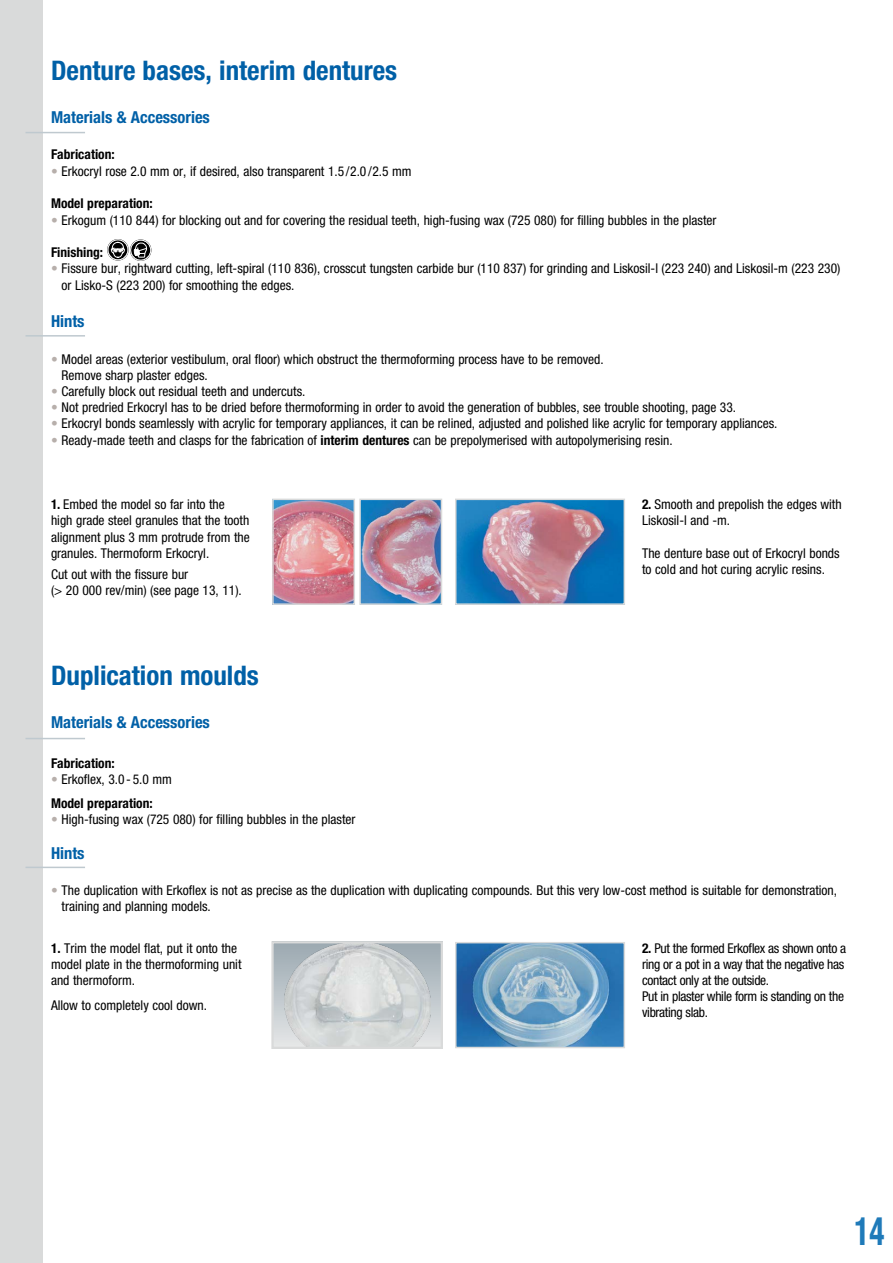
<style>
.page{position:relative;width:893px;height:1263px;background:#fff}
.page>*{position:absolute;margin:0;border:0;box-sizing:border-box;transform-origin:0 0}
.t1{font:700 condensed 39px "Helvetica Neue";color:#1f7ab9;scale:.8 1}
.t2{font:700 condensed 27px "Helvetica Neue";color:#0060a7}
.t3{font:700 condensed 16.5px "Helvetica Neue";color:#0060a7}
.t4{font:condensed 13.5px/16.2px "Helvetica Neue";color:#000}
.t5{font:condensed 13.5px/16.2px "Helvetica Neue";letter-spacing:-.025em;color:#000}
.t6{font:700 condensed 13.5px "Helvetica Neue";color:#000}
.s1{color:#b7afab}
.s2{font-weight:700}
</style>
<div class="page">
<div style="left:272px;top:942px;width:170px;height:106px;background:linear-gradient(to bottom,#9aa8b0,#e5e6e7)"></div>
<div style="left:271px;top:941px;width:172px;height:108px;border:2px solid #d9dada"></div>
<img style="left:284px;top:945px;width:146px;height:100px">
<div style="left:272px;top:942px;width:170px;height:106px;border:2px solid #d9dada"></div>
<img style="left:458px;top:945px;width:164px;height:100px">
<div style="left:455px;top:942px;width:170px;height:106px;border:2px solid #d9dada"></div>
<img style="left:275px;top:502px;width:77px;height:100px">
<div style="left:272px;top:499px;width:83px;height:106px;border:2px solid #d9dada"></div>
<img style="left:362px;top:502px;width:77px;height:100px">
<div style="left:359px;top:499px;width:83px;height:106px;border:2px solid #d9dada"></div>
<img style="left:458px;top:502px;width:164px;height:100px">
<div style="left:455px;top:499px;width:170px;height:106px;border:2px solid #d9dada"></div>
<div style="left:0;top:0;width:43px;height:1263px;background:#d9dada"></div>
<hr style="left:26px;top:132px;width:59px;height:1px;background:#bfc9cf">
<hr style="left:26px;top:335px;width:59px;height:2px;background:#bfc9cf">
<hr style="left:26px;top:738px;width:59px;height:1px;background:#bfc9cf">
<hr style="left:26px;top:867px;width:59px;height:1px;background:#bfc9cf">
<svg style="left:108px;top:240px;width:20px;height:20px"></svg>
<div style="left:108px;top:240px;width:20px;height:20px;border:1px solid #fff;border-radius:50%"></div>
<svg style="left:110px;top:241px;width:15px;height:17px"></svg>
<svg style="left:131px;top:240px;width:20px;height:20px"></svg>
<div style="left:130px;top:240px;width:21px;height:20px;border:1px solid #000;border-radius:50%"></div>
<div style="left:131px;top:240px;width:20px;height:20px;border:1px solid #fff;border-radius:50%"></div>
<svg style="left:134px;top:242px;width:13px;height:16px"></svg>
<h2 class="t2" style="left:51px;top:55px;width:348px">Denture bases, interim dentures</h2>
<p class="t3" style="left:51px;top:107px;width:160px">Materials &amp; Accessories</p>
<p class="t6" style="left:51px;top:146px;width:65px">Fabrication:</p>
<p class="t4" style="left:51px;top:163px;width:362px"><span class="s1">•</span> Erkocryl rose 2.0 mm or, if desired, also transparent 1.5 /2.0 /2.5 mm</p>
<p class="t6" style="left:51px;top:195px;width:103px">Model preparation:</p>
<p class="t4" style="left:51px;top:212px;width:667px"><span class="s1">•</span> Erkogum (110 844) for blocking out and for covering the residual teeth, high-fusing wax (725 080) for filling bubbles in the plaster</p>
<p class="t6" style="left:51px;top:244px;width:54px">Finishing:</p>
<p class="t4" style="left:62px;top:260px;width:780px;text-indent:-11px"><span class="s1">•</span> Fissure bur, rightward cutting, left-spiral (110 836), crosscut tungsten carbide bur (110 837) for grinding and Liskosil-l (223 240) and Liskosil-m (223 230) or Lisko-S (223 200) for smoothing the edges.</p>
<p class="t3" style="left:51px;top:312px;width:35px">Hints</p>
<p class="t4" style="left:62px;top:351px;width:544px;text-indent:-11px"><span class="s1">•</span> Model areas (exterior vestibulum, oral floor) which obstruct the thermoforming process have to be removed.<br>Remove sharp plaster edges.</p>
<p class="t4" style="left:51px;top:383px;width:256px"><span class="s1">•</span> Carefully block out residual teeth and undercuts.</p>
<p class="t4" style="left:51px;top:399px;width:687px"><span class="s1">•</span> Not predried Erkocryl has to be dried before thermoforming in order to avoid the generation of bubbles, see trouble shooting, page 33.</p>
<p class="t4" style="left:51px;top:415px;width:728px"><span class="s1">•</span> Erkocryl bonds seamlessly with acrylic for temporary appliances, it can be relined, adjusted and polished like acrylic for temporary appliances.</p>
<p class="t4" style="left:51px;top:432px;width:623px"><span class="s1">•</span> Ready-made teeth and clasps for the fabrication of <span class="s2">interim dentures</span> can be prepolymerised with autopolymerising resin.</p>
<p class="t4" style="left:51px;top:496px;width:200px"><span class="s2">1.</span> Embed the model so far into the<br>high grade steel granules that the tooth alignment plus 3 mm protrude from the granules. Thermoform Erkocryl.</p>
<p class="t4" style="left:51px;top:566px;width:192px">Cut out with the fissure bur<br>(&gt; 20 000 rev/min) (see page 13, 11).</p>
<h2 class="t2" style="left:51px;top:659px;width:209px">Duplication moulds</h2>
<p class="t3" style="left:51px;top:712px;width:160px">Materials &amp; Accessories</p>
<p class="t6" style="left:51px;top:755px;width:65px">Fabrication:</p>
<p class="t4" style="left:51px;top:767px;width:122px;line-height:23.7px"><span class="s1">•</span> Erkoflex, 3.0 - 5.0 mm<br><span class="s2">Model preparation:</span></p>
<p class="t4" style="left:51px;top:811px;width:306px"><span class="s1">•</span> High-fusing wax (725 080) for filling bubbles in the plaster</p>
<p class="t3" style="left:51px;top:843px;width:35px">Hints</p>
<p class="t4" style="left:642px;top:496px;width:201px"><span class="s2">2.</span> Smooth and prepolish the edges with<br>Liskosil-l and -m.</p>
<p class="t4" style="left:642px;top:545px;width:199px">The denture base out of Erkocryl bonds to cold and hot curing acrylic resins.</p>
<p class="t4" style="left:62px;top:882px;width:777px;text-indent:-11px"><span class="s1">•</span> The duplication with Erkoflex is not as precise as the duplication with duplicating compounds. But this very low-cost method is suitable for demonstration, training and planning models.</p>
<p class="t4" style="left:51px;top:939px;width:192px"><span class="s2">1.</span> Trim the model flat, put it onto the model plate in the thermoforming unit and thermoform.</p>
<p class="t4" style="left:51px;top:997px;width:157px">Allow to completely cool down.</p>
<p class="t5" style="left:642px;top:939px;width:206px"><span class="s2">2.</span> Put the formed Erkoflex as shown onto a ring or a pot in a way that the negative has contact only at the outside.<br>Put in plaster while form is standing on the vibrating slab.</p>
<h1 class="t1" style="left:855px;top:1207px;width:39px">14</h1>
</div>
